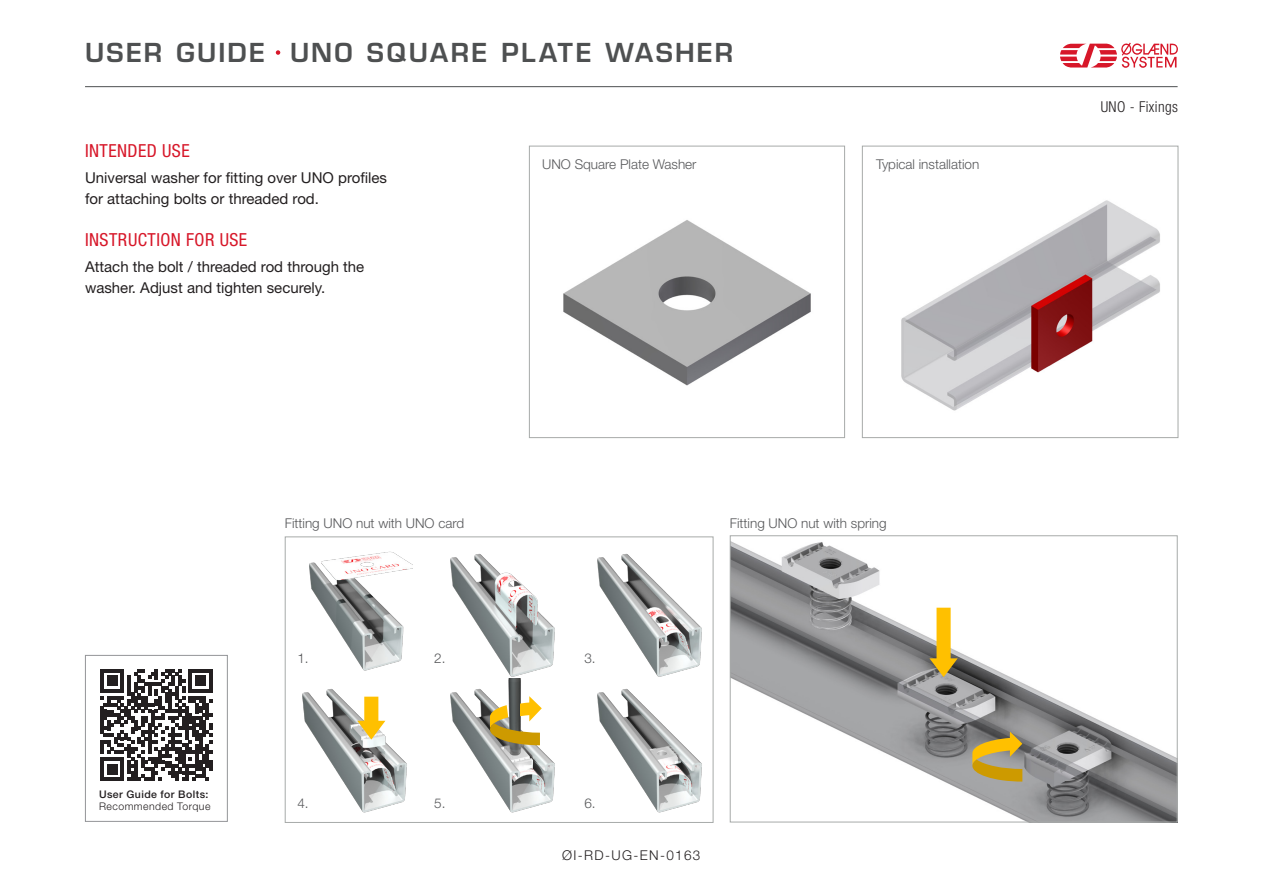
<style>
.page{position:relative;width:1263px;height:893px;background:#fff}
.page>*{position:absolute;margin:0;border:0;box-sizing:border-box;transform-origin:0 0}
.t1{font:600 25.5px "Eurostile LT Std";letter-spacing:.09em;color:#4e5051}
.t2{font:condensed 18px "Helvetica Neue LT Std";letter-spacing:.025em;color:#d71729}
.Brødtekst{font:15px/21px "Helvetica Neue LT Std";color:#231f20}
.t3{font:300 condensed 15px "Helvetica Neue LT Std";letter-spacing:.025em;color:#231f20}
.Bildetekst{font:300 13.5px "Helvetica Neue LT Std";color:#57585a}
.Nummer{font:300 13.5px "Helvetica Neue LT Std";letter-spacing:.1em;color:#231f20}
.t4{font:500 10.5px "Helvetica Neue LT Std";letter-spacing:.045em;color:#231f20}
.t5{font:300 10.5px "Helvetica Neue LT Std";letter-spacing:.045em;color:#231f20}
</style>
<div class="page">
<hr style="left:85px;top:86px;width:1092px;height:1px;background:#4e5051">
<svg style="left:1060px;top:42px;width:118px;height:26px"></svg>
<div style="left:274px;top:49px;width:8px;height:7px;background:#d71729;border-radius:50%"></div>
<div style="left:273px;top:47px;width:10px;height:11px;border:3px solid #fff;border-radius:50%"></div>
<div style="left:85px;top:655px;width:143px;height:167px;border:1px solid #939598"></div>
<svg style="left:100px;top:669px;width:112px;height:112px"></svg>
<img style="left:901px;top:200px;width:259px;height:211px">
<div style="left:862px;top:146px;width:316px;height:292px;border:1px solid #a7aaa9"></div>
<img style="left:563px;top:220px;width:248px;height:166px">
<div style="left:529px;top:146px;width:316px;height:292px;border:1px solid #a7aaa9"></div>
<img style="left:732px;top:542px;width:443px;height:278px">
<div style="left:730px;top:535px;width:447px;height:287px;border:1px solid #a7aaa9"></div>
<svg style="left:929px;top:608px;width:28px;height:69px"></svg>
<svg style="left:969px;top:732px;width:53px;height:50px"></svg>
<img style="left:309px;top:551px;width:103px;height:120px">
<img style="left:450px;top:553px;width:105px;height:124px">
<img style="left:302px;top:689px;width:105px;height:124px">
<img style="left:450px;top:678px;width:105px;height:135px">
<img style="left:597px;top:553px;width:105px;height:124px">
<img style="left:597px;top:688px;width:105px;height:125px">
<svg style="left:357px;top:697px;width:28px;height:42px"></svg>
<svg style="left:486px;top:695px;width:56px;height:50px"></svg>
<div style="left:285px;top:536px;width:428px;height:287px;border:1px solid #a7aaa9"></div>
<h1 class="t1" style="left:85px;top:36px;width:181px">USER GUIDE</h1>
<h2 class="t1" style="left:290px;top:36px;width:445px">UNO SQUARE PLATE WASHER</h2>
<h3 class="t2" style="left:85px;top:141px;width:106px">INTENDED USE</h3>
<p class="Brødtekst" style="left:85px;top:167px;width:303px">Universal washer for fitting over UNO profiles for attaching bolts or threaded rod.</p>
<h3 class="t2" style="left:85px;top:230px;width:164px">INSTRUCTION FOR USE</h3>
<p class="Brødtekst" style="left:85px;top:256px;width:281px">Attach the bolt / threaded rod through the washer. Adjust and tighten securely.</p>
<p class="Bildetekst" style="left:542px;top:156px;width:156px">UNO Square Plate Washer</p>
<p class="Bildetekst" style="left:876px;top:156px;width:105px">Typical installation</p>
<p class="Bildetekst" style="left:285px;top:515px;width:181px">Fitting UNO nut with UNO card</p>
<p class="Bildetekst" style="left:730px;top:515px;width:158px">Fitting UNO nut with spring</p>
<p class="t4" style="left:99px;top:788px;width:111px">User Guide for Bolts:</p>
<p class="t5" style="left:99px;top:800px;width:113px">Recommended Torque</p>
<p class="Bildetekst" style="left:297px;top:650px;width:13px">1.</p>
<p class="Bildetekst" style="left:434px;top:650px;width:13px">2.</p>
<p class="Bildetekst" style="left:584px;top:650px;width:13px">3.</p>
<p class="Bildetekst" style="left:297px;top:795px;width:13px">4.</p>
<p class="Bildetekst" style="left:434px;top:795px;width:13px">5.</p>
<p class="Bildetekst" style="left:584px;top:795px;width:13px">6.</p>
<p class="Nummer" style="left:562px;top:847px;width:140px">ØI-RD-UG-EN-0163</p>
<p class="t3" style="left:1101px;top:98px;width:79px">UNO - Fixings</p>
</div>
